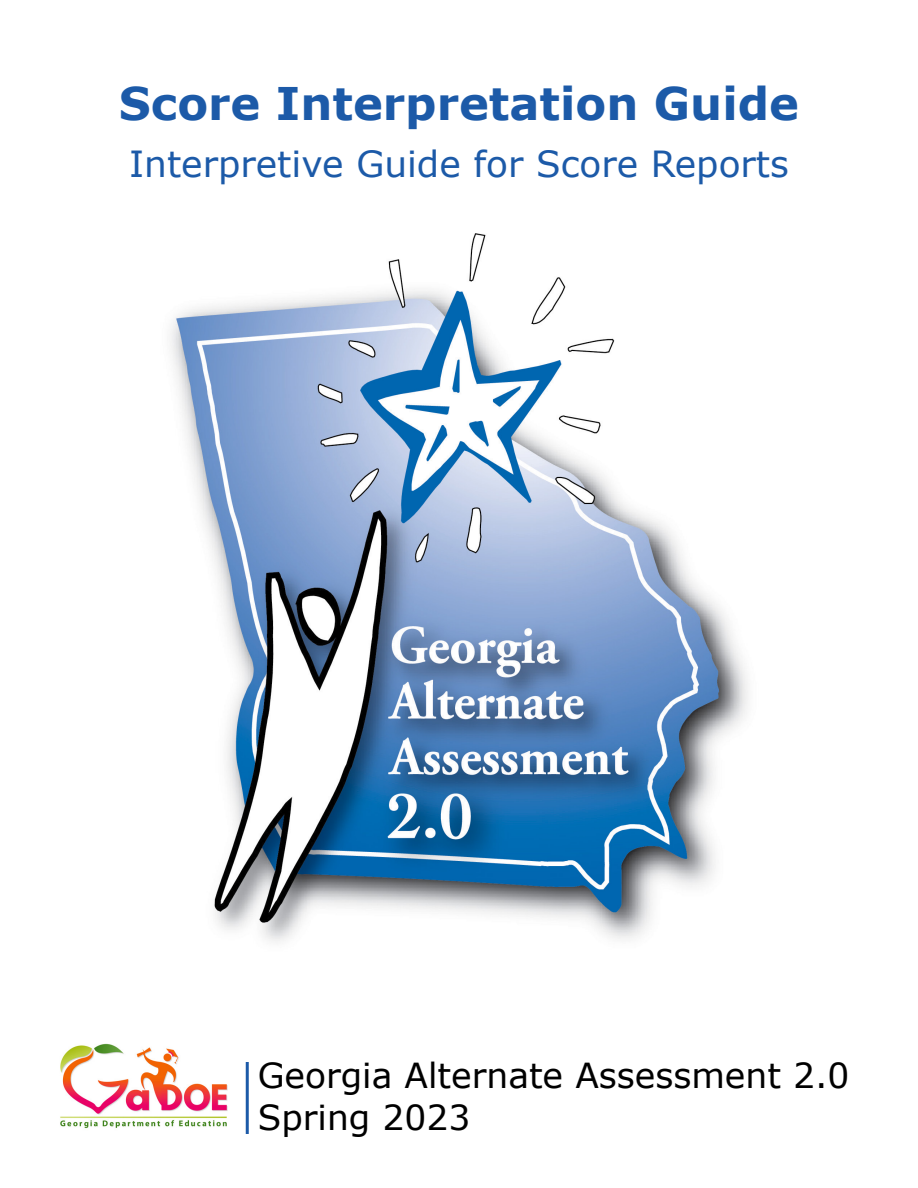
<style>
.page{position:relative;width:918px;height:1188px;background:#fff}
.page>*{position:absolute;margin:0;border:0;box-sizing:border-box;transform-origin:0 0}
.xSetup_Cov_HD1{font:700 45px "Verdana";color:#1c5aa8}
.xSetup_Cov_HD2{font:36px "Verdana";color:#1c5aa8}
.xSetup_Cov_HD3{font:34.5px "Verdana";color:#000}
</style>
<div class="page">
<img style="left:60px;top:1043px;width:168px;height:86px">
<img style="left:170px;top:234px;width:578px;height:708px">
<hr style="left:246px;top:1062px;width:3px;height:72px;background:#1c5aa8">
<h1 class="xSetup_Cov_HD1" style="left:119px;top:72px;width:682px">Score Interpretation Guide</h1>
<h1 class="xSetup_Cov_HD2" style="left:129px;top:139px;width:661px">Interpretive Guide for Score Reports</h1>
<h1 class="xSetup_Cov_HD3" style="left:258px;top:1052px;width:593px">Georgia Alternate Assessment 2.0</h1>
<h1 class="xSetup_Cov_HD3" style="left:258px;top:1094px;width:214px">Spring 2023</h1>
</div>
